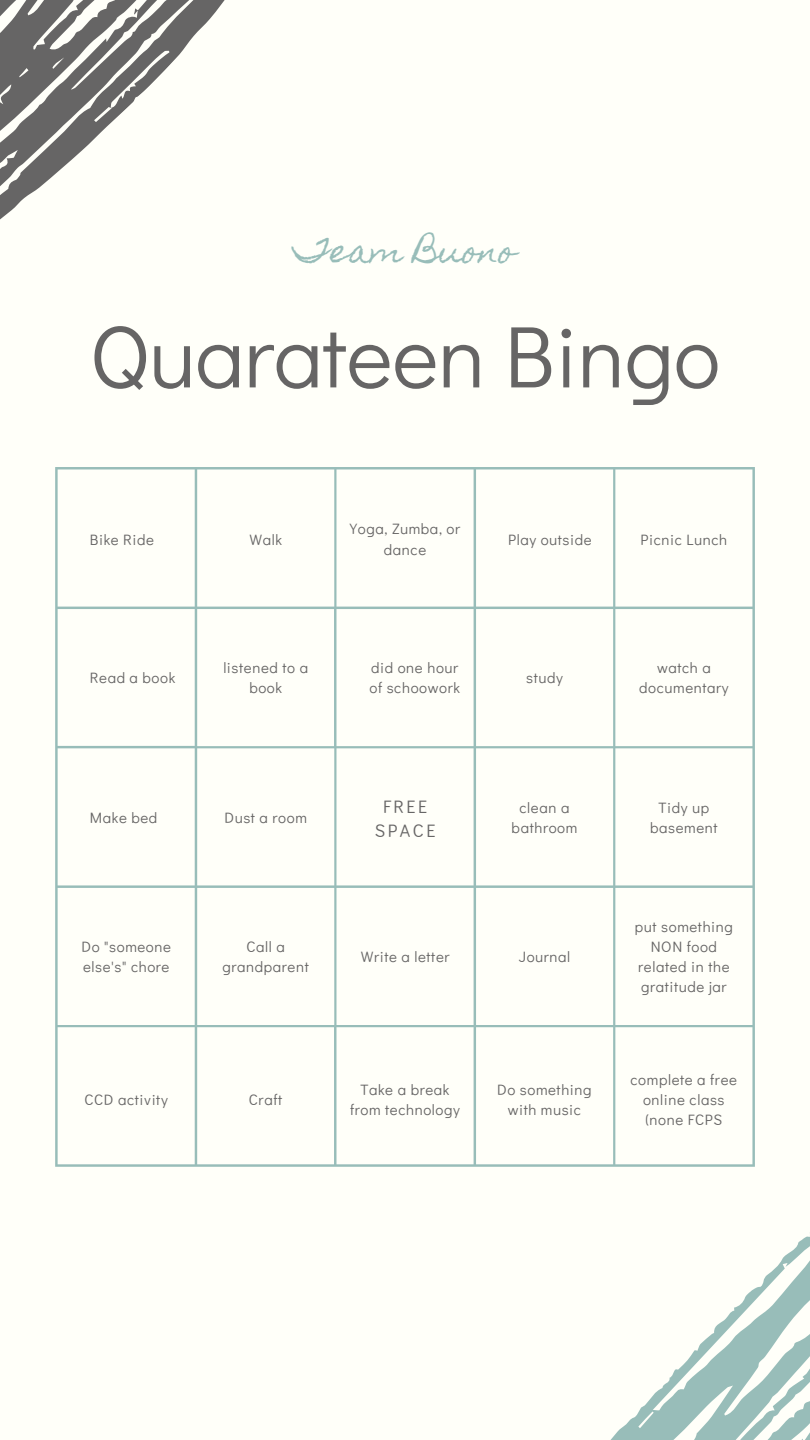
<style>
.page{position:relative;width:810px;height:1440px;background:#fffff9}
.page>*{position:absolute;margin:0;border:0;box-sizing:border-box;transform-origin:0 0}
.t1{font:88px "Didact Gothic";letter-spacing:-.005em;color:#666565}
.t2{font:32px "Homemade Apple";color:#98bdb9}
.t3{font:18px/23.9px "Didact Gothic";letter-spacing:.14em;color:#666565;text-align:center}
.t4{font:15px/20px "Didact Gothic";letter-spacing:.04em;color:#666565;text-align:center}
</style>
<div class="page">
<svg style="left:55px;top:467px;width:700px;height:700px"></svg>
<svg style="left:0;top:0;width:225px;height:220px"></svg>
<svg style="left:610px;top:1236px;width:200px;height:204px"></svg>
<h2 class="t2" style="left:294px;top:232px;width:223px">Team Buono</h2>
<h1 class="t1" style="left:90px;top:295px;width:632px">Quarateen Bingo</h1>
<p class="t4" style="left:350px;top:519px;width:112px">Yoga, Zumba, or dance</p>
<p class="t4" style="left:641px;top:529px;width:88px">Picnic Lunch</p>
<p class="t4" style="left:90px;top:529px;width:66px">Bike Ride</p>
<p class="t4" style="left:249px;top:529px;width:34px">Walk</p>
<p class="t4" style="left:508px;top:529px;width:85px">Play outside</p>
<p class="t4" style="left:223px;top:657px;width:86px">listened to a book</p>
<p class="t4" style="left:370px;top:657px;width:92px;text-align:left">did one hour of schoowork</p>
<p class="t4" style="left:639px;top:657px;width:91px">watch a documentary</p>
<p class="t4" style="left:90px;top:667px;width:87px">Read a book</p>
<p class="t4" style="left:526px;top:667px;width:38px">study</p>
<p class="t3" style="left:375px;top:794px;width:62px">FREE<br>SPACE</p>
<p class="t4" style="left:650px;top:798px;width:69px">Tidy up basement</p>
<p class="t4" style="left:90px;top:808px;width:69px">Make bed</p>
<p class="t4" style="left:512px;top:798px;width:67px">clean a bathroom</p>
<p class="t4" style="left:225px;top:808px;width:84px">Dust a room</p>
<p class="t4" style="left:223px;top:936px;width:88px">Call a grandparent</p>
<p class="t4" style="left:361px;top:946px;width:90px">Write a letter</p>
<p class="t4" style="left:82px;top:936px;width:91px;text-align:left">Do "someone else's" chore</p>
<p class="t4" style="left:519px;top:946px;width:53px">Journal</p>
<p class="t4" style="left:635px;top:916px;width:100px">put something<br>NON food related in the gratitude jar</p>
<p class="t4" style="left:249px;top:1089px;width:35px">Craft</p>
<p class="t4" style="left:350px;top:1079px;width:111px">Take a break from technology</p>
<p class="t4" style="left:631px;top:1069px;width:108px">complete a free online class (none FCPS</p>
<p class="t4" style="left:85px;top:1089px;width:85px">CCD activity</p>
<p class="t4" style="left:497px;top:1079px;width:96px">Do something with music</p>
</div>
